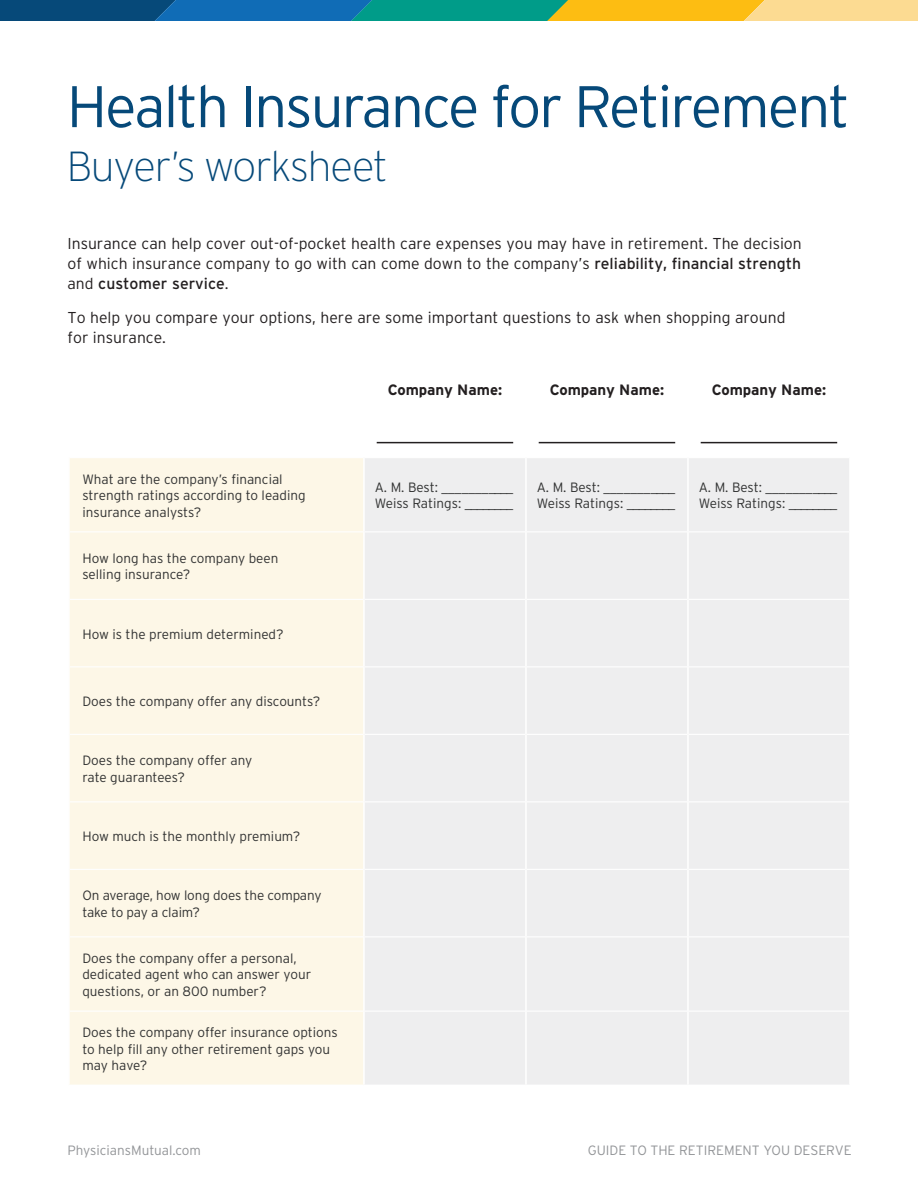
<style>
.page{position:relative;width:918px;height:1188px;background:#fff}
.page>*{position:absolute;margin:0;border:0;box-sizing:border-box;transform-origin:0 0}
.t1{font:300 58.5px "Interstate";letter-spacing:-.035em;color:#064979}
.t2{font:200 42px "Interstate";letter-spacing:-.025em;color:#064979}
.t3{font:300 15.75px/20.2px "Interstate";color:#231f20;text-align:justify}
.t4{font:700 15px "Interstate";color:#231f20}
.t5{font:300 13.5px/16.5px "Interstate";color:#313232}
.t6{font:300 13.5px "Interstate";color:#939598}
.s1{font-weight:400}
</style>
<div class="page">
<div style="left:70px;top:458px;width:293px;height:627px;background:#fdf7e7"></div>
<div style="left:365px;top:458px;width:484px;height:627px;background:#eeeeef"></div>
<hr style="left:70px;top:531px;width:293px;height:1px;background:#fff">
<hr style="left:365px;top:531px;width:160px;height:1px;background:#fff">
<hr style="left:527px;top:531px;width:160px;height:1px;background:#fff">
<hr style="left:689px;top:531px;width:160px;height:1px;background:#fff">
<hr style="left:70px;top:599px;width:293px;height:1px;background:#fff">
<hr style="left:365px;top:599px;width:160px;height:1px;background:#fff">
<hr style="left:527px;top:599px;width:160px;height:1px;background:#fff">
<hr style="left:689px;top:599px;width:160px;height:1px;background:#fff">
<hr style="left:70px;top:666px;width:293px;height:1px;background:#fff">
<hr style="left:365px;top:666px;width:160px;height:1px;background:#fff">
<hr style="left:527px;top:666px;width:160px;height:1px;background:#fff">
<hr style="left:689px;top:666px;width:160px;height:1px;background:#fff">
<hr style="left:70px;top:734px;width:293px;height:1px;background:#fff">
<hr style="left:365px;top:734px;width:160px;height:1px;background:#fff">
<hr style="left:527px;top:734px;width:160px;height:1px;background:#fff">
<hr style="left:689px;top:734px;width:160px;height:1px;background:#fff">
<hr style="left:70px;top:801px;width:293px;height:1px;background:#fff">
<hr style="left:365px;top:801px;width:160px;height:1px;background:#fff">
<hr style="left:527px;top:801px;width:160px;height:1px;background:#fff">
<hr style="left:689px;top:801px;width:160px;height:1px;background:#fff">
<hr style="left:70px;top:869px;width:293px;height:1px;background:#fff">
<hr style="left:365px;top:869px;width:160px;height:1px;background:#fff">
<hr style="left:527px;top:869px;width:160px;height:1px;background:#fff">
<hr style="left:689px;top:869px;width:160px;height:1px;background:#fff">
<hr style="left:70px;top:936px;width:293px;height:1px;background:#fff">
<hr style="left:365px;top:936px;width:160px;height:1px;background:#fff">
<hr style="left:527px;top:936px;width:160px;height:1px;background:#fff">
<hr style="left:689px;top:936px;width:160px;height:1px;background:#fff">
<hr style="left:70px;top:1011px;width:293px;height:1px;background:#fff">
<hr style="left:365px;top:1011px;width:160px;height:1px;background:#fff">
<hr style="left:527px;top:1011px;width:160px;height:1px;background:#fff">
<hr style="left:689px;top:1011px;width:160px;height:1px;background:#fff">
<hr style="left:525px;top:458px;width:2px;height:74px;background:#fff">
<hr style="left:687px;top:458px;width:2px;height:74px;background:#fff">
<hr style="left:525px;top:532px;width:2px;height:67px;background:#fff">
<hr style="left:687px;top:532px;width:2px;height:67px;background:#fff">
<hr style="left:525px;top:599px;width:2px;height:68px;background:#fff">
<hr style="left:687px;top:599px;width:2px;height:68px;background:#fff">
<hr style="left:525px;top:667px;width:2px;height:67px;background:#fff">
<hr style="left:687px;top:667px;width:2px;height:67px;background:#fff">
<hr style="left:525px;top:734px;width:2px;height:68px;background:#fff">
<hr style="left:687px;top:734px;width:2px;height:68px;background:#fff">
<hr style="left:525px;top:802px;width:2px;height:67px;background:#fff">
<hr style="left:687px;top:802px;width:2px;height:67px;background:#fff">
<hr style="left:525px;top:869px;width:2px;height:68px;background:#fff">
<hr style="left:687px;top:869px;width:2px;height:68px;background:#fff">
<hr style="left:525px;top:937px;width:2px;height:74px;background:#fff">
<hr style="left:687px;top:937px;width:2px;height:74px;background:#fff">
<hr style="left:525px;top:1011px;width:2px;height:74px;background:#fff">
<hr style="left:687px;top:1011px;width:2px;height:74px;background:#fff">
<hr style="left:377px;top:442px;width:136px;height:1px;background:#231f20">
<hr style="left:539px;top:442px;width:136px;height:1px;background:#231f20">
<hr style="left:701px;top:442px;width:136px;height:1px;background:#231f20">
<svg style="left:0;top:0;width:918px;height:20px"></svg>
<h1 class="t1" style="left:67px;top:71px;width:784px">Health Insurance for Retirement</h1>
<h2 class="t2" style="left:67px;top:141px;width:323px">Buyer’s worksheet</h2>
<p class="t3" style="left:68px;top:233px;width:736px">Insurance can help cover out-of-pocket health care expenses you may have in retirement. The decision of which insurance company to go with can come down to the company’s <span class="s1">reliability, financial strength </span>and <span class="s1">customer service</span>.</p>
<p class="t3" style="left:68px;top:307px;width:720px">To help you compare your options, here are some important questions to ask when shopping around for insurance.</p>
<p class="t4" style="left:388px;top:380px;width:116px">Company Name:</p>
<p class="t4" style="left:550px;top:380px;width:116px">Company Name:</p>
<p class="t4" style="left:712px;top:380px;width:116px">Company Name:</p>
<p class="t5" style="left:82px;top:471px;width:225px">What are the company’s financial strength ratings according to leading insurance analysts?</p>
<p class="t5" style="left:375px;top:479px;width:140px">A. M. Best: ___________<br>Weiss Ratings: ________</p>
<p class="t5" style="left:537px;top:479px;width:140px">A. M. Best: ___________<br>Weiss Ratings: ________</p>
<p class="t5" style="left:699px;top:479px;width:140px">A. M. Best: ___________<br>Weiss Ratings: ________</p>
<p class="t5" style="left:82px;top:550px;width:198px">How long has the company been selling insurance?</p>
<p class="t5" style="left:82px;top:625px;width:203px">How is the premium determined?</p>
<p class="t5" style="left:82px;top:693px;width:239px">Does the company offer any discounts?</p>
<p class="t5" style="left:82px;top:752px;width:171px">Does the company offer any rate guarantees?</p>
<p class="t5" style="left:82px;top:828px;width:219px">How much is the monthly premium?</p>
<p class="t5" style="left:82px;top:887px;width:241px">On average, how long does the company take to pay a claim?</p>
<p class="t5" style="left:82px;top:950px;width:230px">Does the company offer a personal, dedicated agent who can answer your questions, or an 800 number?</p>
<p class="t5" style="left:82px;top:1024px;width:257px">Does the company offer insurance options to help fill any other retirement gaps you may have?</p>
<p class="t6" style="left:67px;top:1142px;width:135px">PhysiciansMutual.com</p>
<p class="t6" style="left:588px;top:1142px;width:265px">GUIDE TO THE RETIREMENT YOU DESERVE</p>
</div>
